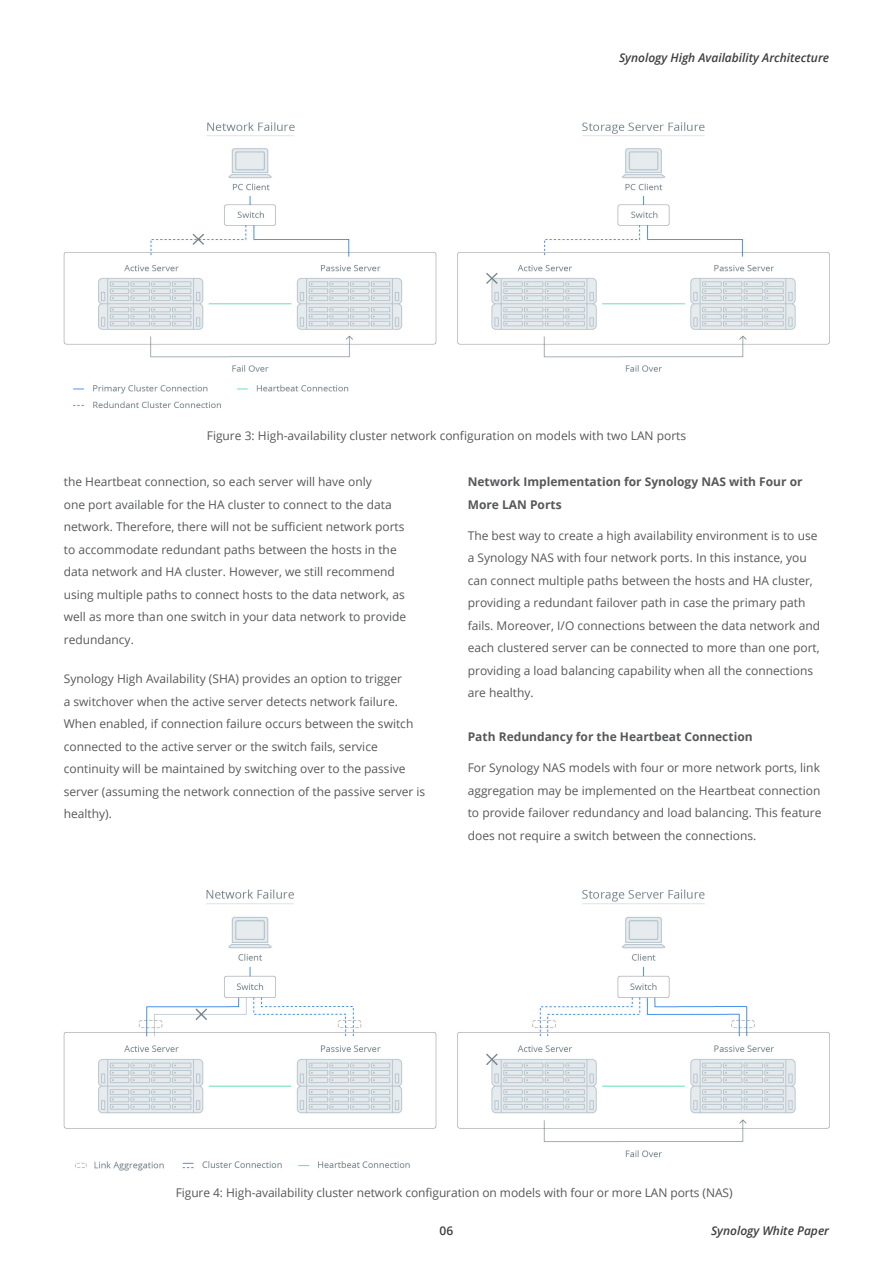
<style>
.page{position:relative;width:893px;height:1263px;background:#fff}
.page>*{position:absolute;margin:0;border:0;box-sizing:border-box;transform-origin:0 0}
.Content{font:12px/22.5px "Open Sans";color:#57585a}
.Figure_Desc{font:12px "Open Sans";letter-spacing:-.005em;color:#57585a}
.t1{font:700 12px/22.5px "Open Sans";color:#57585a}
.t2{font:italic 600 12px "Open Sans";color:#3e3e3f}
.t3{font:600 12px "Open Sans";color:#3e3e3f}
</style>
<div class="page">
<img style="left:64px;top:122px;width:765px;height:286px">
<img style="left:64px;top:889px;width:765px;height:282px">
<p class="t2" style="left:619px;top:49px;width:212px">Synology High Availability Architecture</p>
<p class="Figure_Desc" style="left:207px;top:427px;width:481px">Figure 3: High-availability cluster network configuration on models with two LAN ports</p>
<p class="Content" style="left:64px;top:470px;width:344px">the Heartbeat connection, so each server will have only<br>one port available for the HA cluster to connect to the data network. Therefore, there will not be sufficient network ports to accommodate redundant paths between the hosts in the data network and HA cluster. However, we still recommend using multiple paths to connect hosts to the data network, as well as more than one switch in your data network to provide redundancy.</p>
<p class="Content" style="left:64px;top:667px;width:363px">Synology High Availability (SHA) provides an option to trigger<br>a switchover when the active server detects network failure.<br>When enabled, if connection failure occurs between the switch connected to the active server or the switch fails, service continuity will be maintained by switching over to the passive server (assuming the network connection of the passive server is healthy).</p>
<h3 class="t1" style="left:468px;top:470px;width:336px">Network Implementation for Synology NAS with Four or<br>More LAN Ports</h3>
<p class="Content" style="left:468px;top:524px;width:354px">The best way to create a high availability environment is to use a Synology NAS with four network ports. In this instance, you can connect multiple paths between the hosts and HA cluster, providing a redundant failover path in case the primary path fails. Moreover, I/O connections between the data network and each clustered server can be connected to more than one port, providing a load balancing capability when all the connections are healthy.</p>
<h3 class="t1" style="left:468px;top:725px;width:286px">Path Redundancy for the Heartbeat Connection</h3>
<p class="Content" style="left:468px;top:756px;width:355px">For Synology NAS models with four or more network ports, link aggregation may be implemented on the Heartbeat connection to provide failover redundancy and load balancing. This feature does not require a switch between the connections.</p>
<p class="Figure_Desc" style="left:176px;top:1185px;width:558px">Figure 4: High-availability cluster network configuration on models with four or more LAN ports (NAS)</p>
<p class="t3" style="left:440px;top:1223px;width:15px">06</p>
<p class="t2" style="left:711px;top:1223px;width:120px">Synology White Paper</p>
</div>
